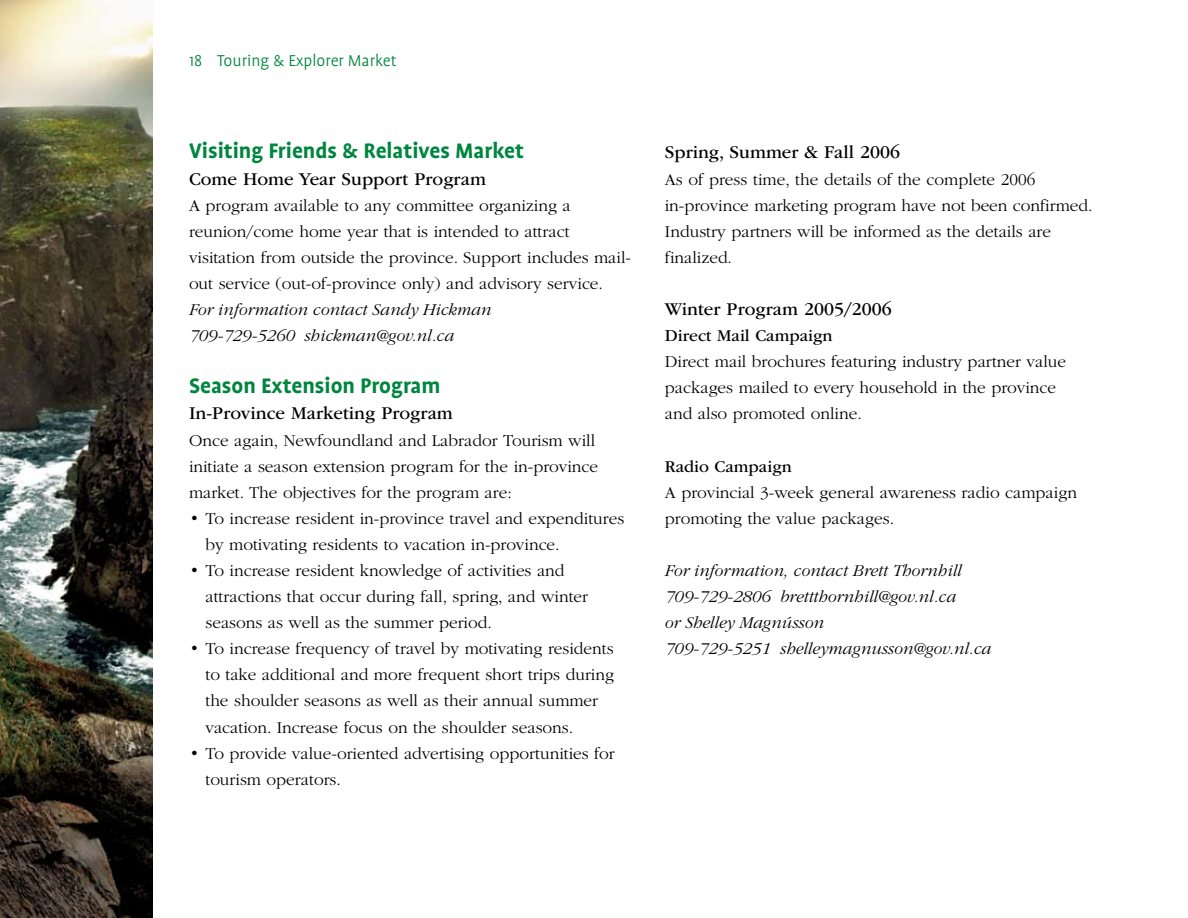
<style>
.page{position:relative;width:1188px;height:918px;background:#fff}
.page>*{position:absolute;margin:0;border:0;box-sizing:border-box;transform-origin:0 0}
.t1{font:700 24px "Profile";color:#00853f}
.t2{font:18.75px "ITC Garamond Std";color:#000}
.t3{font:300 18px "Profile";color:#00853f}
.t4{font:300 17.25px/26.1px "ITC Garamond Std";color:#000}
.t5{font:italic 300 17.25px/26.1px "ITC Garamond Std";color:#000}
.t6{font:17.25px "ITC Garamond Std";color:#000}
</style>
<div class="page">
<img style="left:0;top:0;width:153px;height:918px">
<p class="t3" style="left:189px;top:51px;width:209px">18 Touring &amp; Explorer Market</p>
<h1 class="t1" style="left:189px;top:138px;width:337px">Visiting Friends &amp; Relatives Market</h1>
<p class="t2" style="left:189px;top:168px;width:298px">Come Home Year Support Program</p>
<p class="t4" style="left:189px;top:192px;width:444px">A program available to any committee organizing a reunion/come home year that is intended to attract visitation from outside the province. Support includes mail&shy;out service (out-of-province only) and advisory service.</p>
<p class="t5" style="left:189px;top:297px;width:304px">For information contact Sandy Hickman<br>709-729-5260 shickman@gov.nl.ca</p>
<h1 class="t1" style="left:189px;top:373px;width:253px">Season Extension Program</h1>
<p class="t2" style="left:189px;top:403px;width:265px">In-Province Marketing Program</p>
<p class="t4" style="left:189px;top:427px;width:411px">Once again, Newfoundland and Labrador Tourism will initiate a season extension program for the in-province market. The objectives for the program are:</p>
<p class="t4" style="left:206px;top:506px;width:420px;text-indent:-17px">• To increase resident in-province travel and expenditures by motivating residents to vacation in-province.</p>
<p class="t4" style="left:206px;top:558px;width:384px;text-indent:-17px">• To increase resident knowledge of activities and attractions that occur during fall, spring, and winter seasons as well as the summer period.</p>
<p class="t4" style="left:206px;top:636px;width:410px;text-indent:-17px">• To increase frequency of travel by motivating residents to take additional and more frequent short trips during the shoulder seasons as well as their annual summer vacation. Increase focus on the shoulder seasons.</p>
<p class="t4" style="left:206px;top:740px;width:411px;text-indent:-17px">• To provide value-oriented advertising opportunities for tourism operators.</p>
<p class="t2" style="left:665px;top:142px;width:237px">Spring, Summer &amp; Fall 2006</p>
<p class="t4" style="left:665px;top:166px;width:429px">As of press time, the details of the complete 2006 in-province marketing program have not been confirmed.<br>Industry partners will be informed as the details are finalized.</p>
<p class="t2" style="left:665px;top:299px;width:228px">Winter Program 2005/2006</p>
<p class="t6" style="left:665px;top:326px;width:169px">Direct Mail Campaign</p>
<p class="t4" style="left:665px;top:349px;width:403px">Direct mail brochures featuring industry partner value packages mailed to every household in the province and also promoted online.</p>
<p class="t6" style="left:665px;top:457px;width:128px">Radio Campaign</p>
<p class="t4" style="left:665px;top:479px;width:414px">A provincial 3-week general awareness radio campaign promoting the value packages.</p>
<p class="t5" style="left:665px;top:558px;width:328px">For information, contact Brett Thornhill 709-729-2806 brettthornhill@gov.nl.ca<br>or Shelley Magnússon<br>709-729-5251 shelleymagnusson@gov.nl.ca</p>
</div>
